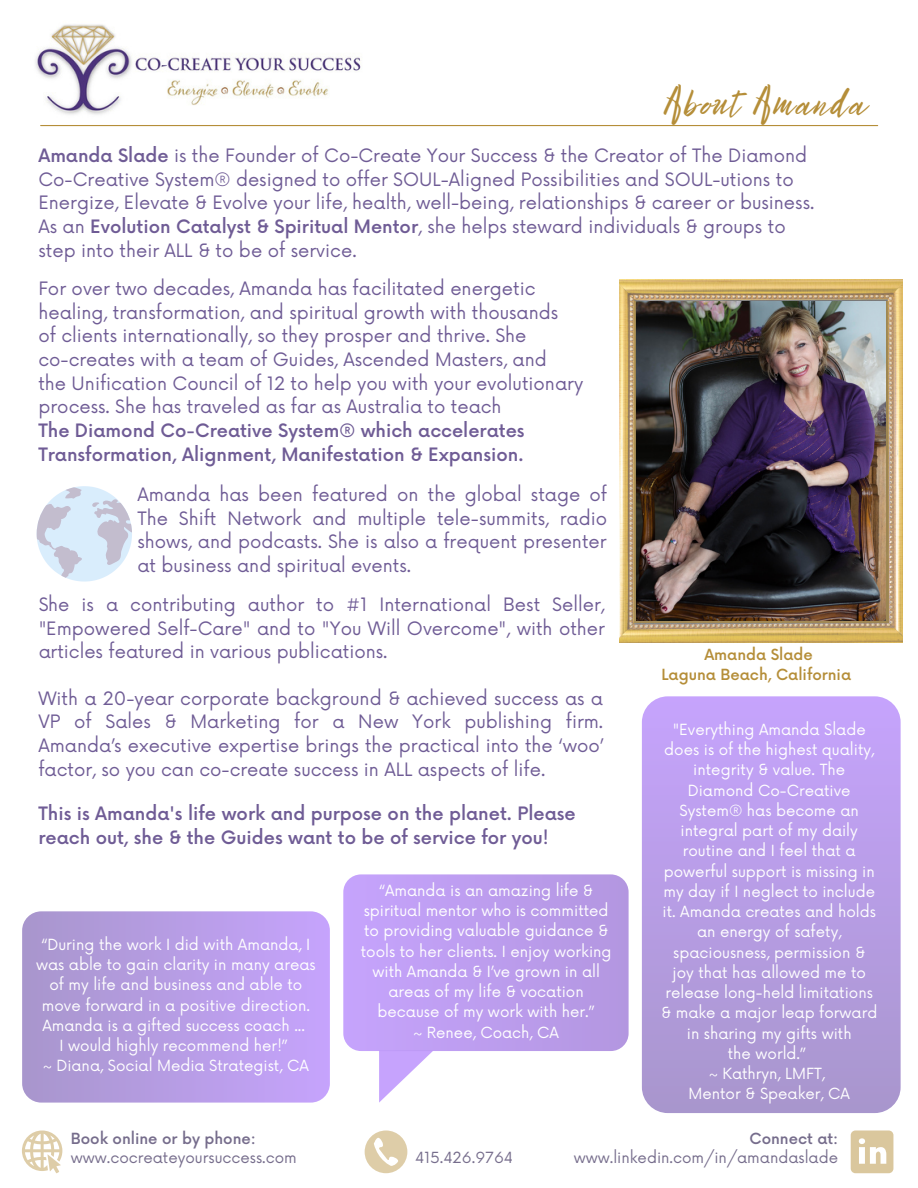
<style>
.page{position:relative;width:918px;height:1188px;background:#fff}
.page>*{position:absolute;margin:0;border:0;box-sizing:border-box;transform-origin:0 0}
.t1{font:39px "Bright Sunshine";letter-spacing:.045em;color:#b58e39}
.t2{font:18px/23.7px "Now";color:#4b337b;text-align:justify}
.t3{font:500 18px/23.7px "Now";color:#4b337b}
.t4{font:15px/20.2px "Now";color:#fff;text-align:center}
.t5{font:15px "Now";color:#766d8c}
.t6{font:500 15px/20.2px "Now";color:#b58e39;text-align:center}
.t7{font:500 15px "Now";color:#766d8c}
.s1{font-weight:500}
</style>
<div class="page">
<img style="left:35px;top:24px;width:326px;height:91px">
<div style="left:344px;top:874px;width:285px;height:177px;background:linear-gradient(to right,#c6a3fd,#b397e0);border-radius:18px"></div>
<svg style="left:36px;top:486px;width:96px;height:96px"></svg>
<img style="left:619px;top:280px;width:284px;height:363px">
<svg style="left:634px;top:302px;width:255px;height:321px;background:#968156"></svg>
<img style="left:637px;top:301px;width:248px;height:320px">
<div style="left:22px;top:911px;width:308px;height:192px;background:linear-gradient(to right,#a896cc,#c6a3fc);border-radius:19px"></div>
<hr style="left:41px;top:125px;width:837px;height:1px;background:#b58e39">
<div style="left:642px;top:696px;width:259px;height:417px;background:linear-gradient(to bottom,#c6a4fd,#a896cc);border-radius:26px"></div>
<svg style="left:379px;top:1051px;width:54px;height:52px"></svg>
<svg style="left:22px;top:1130px;width:40px;height:43px"></svg>
<svg style="left:365px;top:1130px;width:42px;height:43px"></svg>
<svg style="left:851px;top:1130px;width:42px;height:43px"></svg>
<h1 class="t1" style="left:664px;top:72px;width:202px">About Amanda</h1>
<p class="t2" style="left:38px;top:145px;width:778px;text-align:left"><span class="s1">Amanda Slade</span> is the Founder of Co-Create Your Success &amp; the Creator of The Diamond Co-Creative System® designed to offer SOUL-Aligned Possibilities and SOUL-utions to Energize, Elevate &amp; Evolve your life, health, well-being, relationships &amp; career or business.<br>As an <span class="s1">Evolution Catalyst &amp; Spiritual Mentor</span>, she helps steward individuals &amp; groups to step into their ALL &amp; to be of service.</p>
<p class="t2" style="left:38px;top:278px;width:546px;text-align:left">For over two decades, Amanda has facilitated energetic healing, transformation, and spiritual growth with thousands<br>of clients internationally, so they prosper and thrive. She co-creates with a team of Guides, Ascended Masters, and<br>the Unification Council of 12 to help you with your evolutionary process. She has traveled as far as Australia to teach</p>
<p class="t3" style="left:38px;top:420px;width:488px">The Diamond Co-Creative System® which accelerates<br>Transformation, Alignment, Manifestation &amp; Expansion.</p>
<p class="t2" style="left:137px;top:484px;width:471px">Amanda has been featured on the global stage of The Shift Network and multiple tele-summits, radio shows, and podcasts. She is also a frequent presenter at business and spiritual events.</p>
<p class="t2" style="left:38px;top:594px;width:568px">She is a contributing author to #1 International Best Seller, "Empowered Self-Care" and to "You Will Overcome", with other articles featured in various publications.</p>
<p class="t2" style="left:38px;top:687px;width:566px">With a 20-year corporate background &amp; achieved success as a VP of Sales &amp; Marketing for a New York publishing firm.<br>Amanda’s executive expertise brings the practical into the ‘woo’ factor, so you can co-create success in ALL aspects of life.</p>
<p class="t3" style="left:38px;top:803px;width:539px">This is Amanda's life work and purpose on the planet. Please reach out, she &amp; the Guides want to be of service for you!</p>
<p class="t4" style="left:36px;top:935px;width:281px">“During the work I did with Amanda, I was able to gain clarity in many areas of my life and business and able to move forward in a positive direction.<br>Amanda is a gifted success coach ...<br>I would highly recommend her!”<br>~ Diana, Social Media Strategist, CA</p>
<p class="t4" style="left:361px;top:881px;width:252px">“Amanda is an amazing life &amp; spiritual mentor who is committed to providing valuable guidance &amp; tools to her clients. I enjoy working with Amanda &amp; I’ve grown in all areas of my life &amp; vocation because of my work with her.”<br>~ Renee, Coach, CA</p>
<p class="t6" style="left:662px;top:645px;width:191px">Amanda Slade<br>Laguna Beach, California</p>
<p class="t4" style="left:661px;top:720px;width:218px">"Everything Amanda Slade does is of the highest quality, integrity &amp; value. The<br>Diamond Co-Creative<br>System® has become an integral part of my daily routine and I feel that a powerful support is missing in my day if I neglect to include it. Amanda creates and holds an energy of safety, spaciousness, permission &amp; joy that has allowed me to release long-held limitations &amp; make a major leap forward in sharing my gifts with<br>the world.”<br>~ Kathryn, LMFT,<br>Mentor &amp; Speaker, CA</p>
<p class="t7" style="left:71px;top:1130px;width:187px">Book online or by phone:</p>
<p class="t5" style="left:71px;top:1149px;width:228px">www.cocreateyoursuccess.com</p>
<p class="t5" style="left:415px;top:1149px;width:100px">415.426.9764</p>
<p class="t5" style="left:574px;top:1149px;width:266px">www.linkedin.com/in/amandaslade</p>
<p class="t7" style="left:749px;top:1130px;width:90px">Connect at:</p>
</div>
